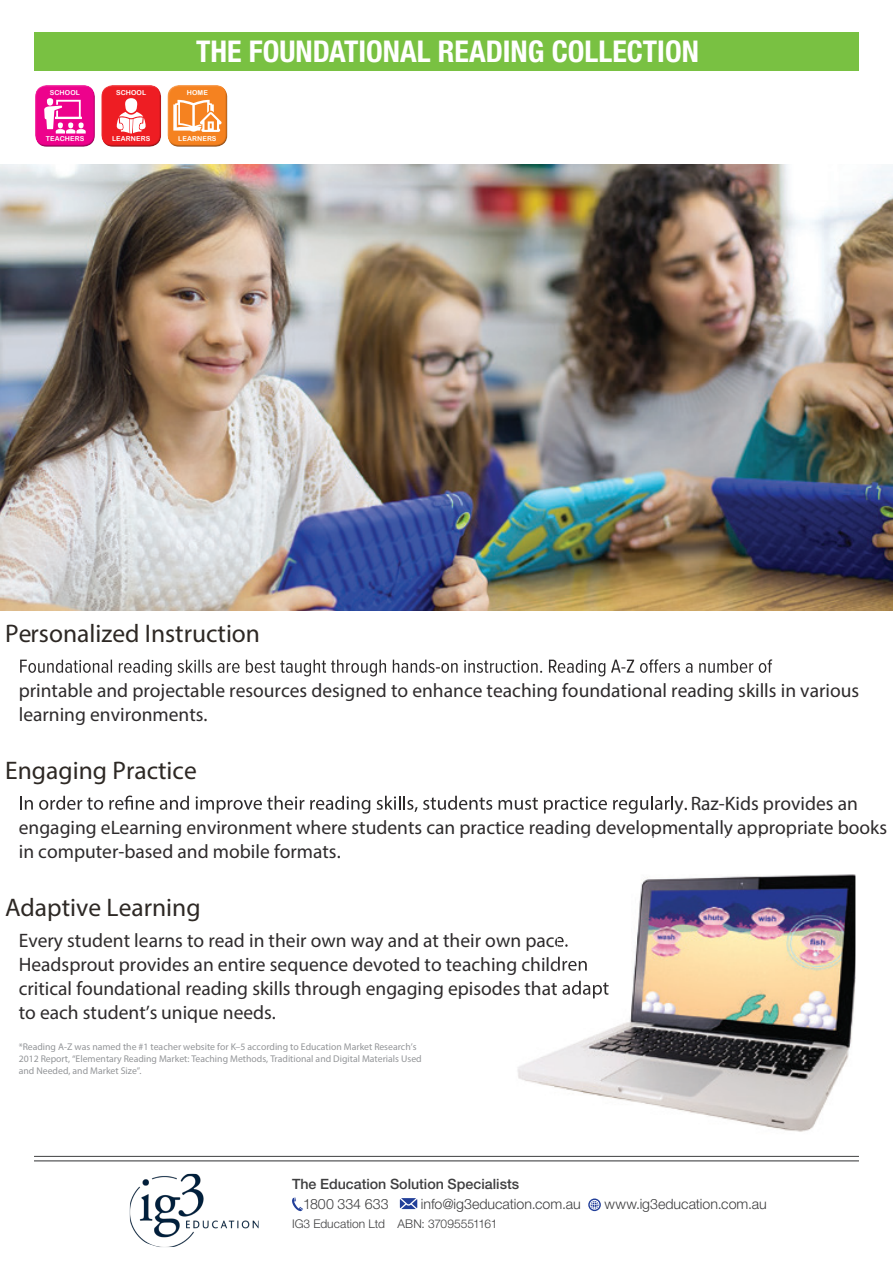
<style>
.page{position:relative;width:893px;height:1263px;background:#fff}
.page>*{position:absolute;margin:0;border:0;box-sizing:border-box;transform-origin:0 0}
._1_Main_heading{font:700 condensed 30px "Helvetica Neue LT Pro";color:#fff}
.t1{font:25.5px "Myriad Pro";color:#2d2824}
.t2{font:19.5px/24px "Myriad Pro";color:#2e2b2c}
._4_Body_txt{font:300 14.25px "Helvetica Neue LT Pro";color:#3e3e3f}
._4_Body_txt-2{font:500 14.25px "Helvetica Neue LT Pro";color:#3e3e3f}
._4_Body_txt-3{font:300 12px "Helvetica Neue LT Pro";color:#3e3e3f}
.t3{font:9.75px/11.7px "Myriad Pro";color:#939598}
._4_Body_txt-4{font:6.75px "Arial Rounded MT Bold";letter-spacing:.015em;color:#fff}
</style>
<div class="page">
<div style="left:34px;top:32px;width:825px;height:38px;background:#79c142"></div>
<hr style="left:34px;top:1156px;width:825px;height:1px;background:#4b4c4d">
<hr style="left:34px;top:1160px;width:825px;height:1px;background:#4b4c4d">
<div style="left:34px;top:84px;width:62px;height:57px;background:#fff;opacity:.45"></div>
<div style="left:34px;top:88px;width:63px;height:61px;background:#231f20;opacity:.45"></div>
<svg style="left:44px;top:98px;width:42px;height:36px"></svg>
<div style="left:100px;top:84px;width:62px;height:57px;background:#fff;opacity:.45"></div>
<div style="left:100px;top:88px;width:63px;height:61px;background:#231f20;opacity:.45"></div>
<svg style="left:116px;top:98px;width:30px;height:36px"></svg>
<div style="left:166px;top:84px;width:62px;height:57px;background:#fff;opacity:.45"></div>
<div style="left:167px;top:88px;width:62px;height:61px;background:#231f20;opacity:.45"></div>
<svg style="left:173px;top:100px;width:49px;height:32px"></svg>
<img style="left:0;top:164px;width:893px;height:447px">
<svg style="left:20px;top:659px;width:752px;height:17px"></svg>
<svg style="left:20px;top:796px;width:13px;height:13px"></svg>
<svg style="left:39px;top:796px;width:64px;height:14px"></svg>
<svg style="left:109px;top:795px;width:45px;height:15px"></svg>
<svg style="left:160px;top:796px;width:29px;height:14px"></svg>
<svg style="left:196px;top:796px;width:108px;height:17px"></svg>
<svg style="left:310px;top:796px;width:60px;height:18px"></svg>
<svg style="left:377px;top:796px;width:115px;height:16px"></svg>
<svg style="left:499px;top:797px;width:39px;height:13px"></svg>
<svg style="left:544px;top:796px;width:63px;height:17px"></svg>
<svg style="left:613px;top:796px;width:60px;height:18px"></svg>
<img style="left:517px;top:874px;width:338px;height:258px">
<img style="left:582px;top:836px;width:207px;height:2px">
<svg style="left:557px;top:937px;width:11px;height:10px"></svg>
<img style="left:557px;top:957px;width:31px;height:18px">
<img style="left:557px;top:957px;width:30px;height:14px">
<img style="left:557px;top:980px;width:52px;height:19px">
<img style="left:562px;top:981px;width:47px;height:17px">
<svg style="left:292px;top:1197px;width:11px;height:15px"></svg>
<svg style="left:400px;top:1198px;width:17px;height:11px"></svg>
<svg style="left:588px;top:1198px;width:13px;height:13px"></svg>
<img style="left:130px;top:1174px;width:129px;height:73px">
<p class="_4_Body_txt-4" style="left:50px;top:88px;width:32px">SCHOOL</p>
<p class="_4_Body_txt-4" style="left:46px;top:135px;width:40px">TEACHERS</p>
<p class="_4_Body_txt-4" style="left:116px;top:88px;width:32px">SCHOOL</p>
<p class="_4_Body_txt-4" style="left:112px;top:135px;width:40px">LEARNERS</p>
<p class="_1_Main_heading" style="left:196px;top:33px;width:504px">THE FOUNDATIONAL READING COLLECTION</p>
<p class="_4_Body_txt-4" style="left:187px;top:88px;width:23px">HOME</p>
<p class="_4_Body_txt-4" style="left:178px;top:135px;width:40px">LEARNERS</p>
<h2 class="t1" style="left:5px;top:618px;width:256px">Personalized Instruction</h2>
<p class="t2" style="left:19px;top:678px;width:842px">printable and projectable resources designed to enhance teaching foundational reading skills in various learning environments.</p>
<h2 class="t1" style="left:5px;top:754px;width:193px">Engaging Practice</h2>
<p class="t2" style="left:19px;top:791px;width:870px;text-indent:656px">y. Raz-Kids provides an engaging eLearning environment where students can practice reading developmentally appropriate books in computer-based and mobile formats.</p>
<h2 class="t1" style="left:5px;top:891px;width:197px">Adaptive Learning</h2>
<p class="t2" style="left:19px;top:928px;width:592px">Every student learns to read in their own way and at their own pace.<br>Headsprout provides an entire sequence devoted to teaching children critical foundational reading skills through engaging episodes that adapt to each student’s unique needs.</p>
<p class="t3" style="left:19px;top:1041px;width:404px">*Reading A-Z was named the #1 teacher website for K–5 according to Education Market Research’s<br>2012 Report, “Elementary Reading Market: Teaching Methods, Traditional and Digital Materials Used and Needed, and Market Size”.</p>
<p class="_4_Body_txt-2" style="left:292px;top:1175px;width:229px">The Education Solution Specialists</p>
<p class="_4_Body_txt" style="left:303px;top:1195px;width:87px">1800 334 633</p>
<p class="_4_Body_txt" style="left:421px;top:1195px;width:161px">info@ig3education.com.au</p>
<p class="_4_Body_txt" style="left:604px;top:1195px;width:164px">www.ig3education.com.au</p>
<p class="_4_Body_txt-3" style="left:292px;top:1217px;width:207px">IG3 Education Ltd ABN: 37095551161</p>
</div>
